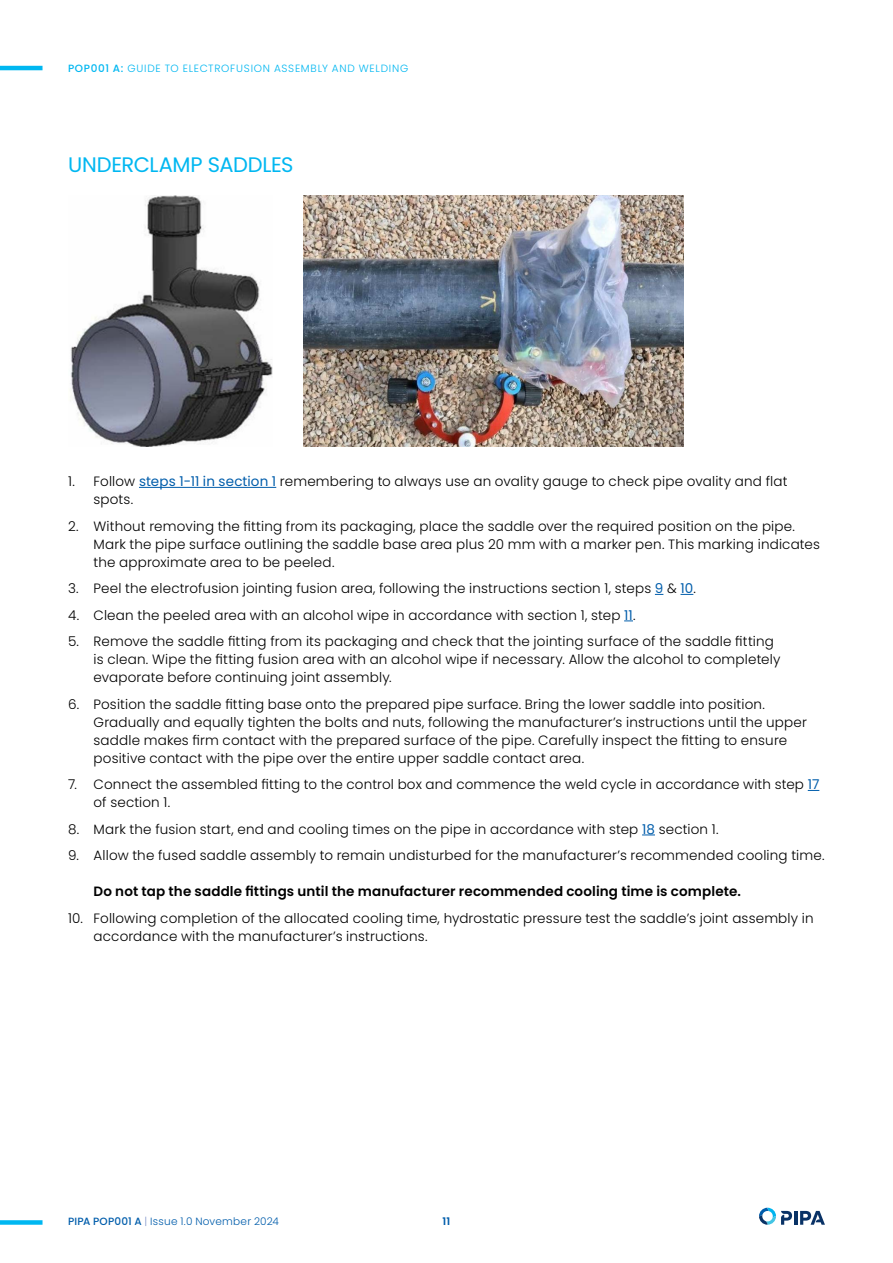
<style>
.page{position:relative;width:893px;height:1263px;background:#fff}
.page>*{position:absolute;margin:0;border:0;box-sizing:border-box;transform-origin:0 0}
.t1{font:21px "Poppins";letter-spacing:-.015em;color:#00b7f1}
.t2{font:300 13.5px/18px "Poppins";letter-spacing:.01em;color:#000}
.t3{font:600 13.5px "Poppins";letter-spacing:.01em;color:#000}
.t4{font:300 10.5px "Poppins";letter-spacing:.07em;color:#00b7f1}
.t5{font:300 10.5px "Poppins";letter-spacing:.025em;color:#015dab}
.t6{font:600 10.5px "Poppins";color:#015dab}
.s1{font-weight:500}
.s2{font-weight:400;color:#015dab}
.s3{color:#889ace}
</style>
<div class="page">
<hr style="left:139px;top:487px;width:137px;height:1px;background:#015dab">
<svg style="left:680px;top:594px;width:13px;height:1px"></svg>
<svg style="left:642px;top:835px;width:13px;height:1px"></svg>
<img style="left:70px;top:196px;width:202px;height:250px">
<img style="left:304px;top:196px;width:380px;height:250px">
<div style="left:0;top:1220px;width:43px;height:5px;background:#00b7f1"></div>
<hr style="left:794px;top:1211px;width:3px;height:14px;background:#093266">
<svg style="left:800px;top:1211px;width:25px;height:14px"></svg>
<svg style="left:759px;top:1208px;width:33px;height:17px"></svg>
<hr style="left:0;top:66px;width:43px;height:4px;background:#00b7f1">
<p class="t4" style="left:68px;top:62px;width:342px"><span class="s1">POP001 A:</span> GUIDE TO ELECTROFUSION ASSEMBLY AND WELDING</p>
<h1 class="t1" style="left:68px;top:152px;width:227px">UNDERCLAMP SADDLES</h1>
<p class="t2" style="left:94px;top:473px;width:695px;text-indent:-26px">1. Follow <span class="s2">steps 1-11 in section 1</span> remembering to always use an ovality gauge to check pipe ovality and flat spots.</p>
<p class="t2" style="left:94px;top:517px;width:728px;text-indent:-26px">2. Without removing the fitting from its packaging, place the saddle over the required position on the pipe.<br>Mark the pipe surface outlining the saddle base area plus 20 mm with a marker pen. This marking indicates the approximate area to be peeled.</p>
<p class="t2" style="left:68px;top:580px;width:629px">3. Peel the electrofusion jointing fusion area, following the instructions section 1, steps <span class="s2">9</span> &amp; <span class="s2">10</span>.</p>
<p class="t2" style="left:68px;top:606px;width:569px">4. Clean the peeled area with an alcohol wipe in accordance with section 1, step <span class="s2">11</span>.</p>
<p class="t2" style="left:94px;top:633px;width:688px;text-indent:-26px">5. Remove the saddle fitting from its packaging and check that the jointing surface of the saddle fitting is clean. Wipe the fitting fusion area with an alcohol wipe if necessary. Allow the alcohol to completely evaporate before continuing joint assembly.</p>
<p class="t2" style="left:94px;top:695px;width:715px;text-indent:-26px">6. Position the saddle fitting base onto the prepared pipe surface. Bring the lower saddle into position.<br>Gradually and equally tighten the bolts and nuts, following the manufacturer’s instructions until the upper saddle makes firm contact with the prepared surface of the pipe. Carefully inspect the fitting to ensure positive contact with the pipe over the entire upper saddle contact area.</p>
<p class="t2" style="left:94px;top:776px;width:727px;text-indent:-26px">7. Connect the assembled fitting to the control box and commence the weld cycle in accordance with step <span class="s2">17 </span>of section 1.</p>
<p class="t2" style="left:68px;top:820px;width:652px">8. Mark the fusion start, end and cooling times on the pipe in accordance with step <span class="s2">18</span> section 1.</p>
<p class="t2" style="left:68px;top:847px;width:758px">9. Allow the fused saddle assembly to remain undisturbed for the manufacturer’s recommended cooling time.</p>
<p class="t3" style="left:94px;top:884px;width:649px">Do not tap the saddle fittings until the manufacturer recommended cooling time is complete.</p>
<p class="t2" style="left:94px;top:909px;width:722px;text-indent:-26px">10. Following completion of the allocated cooling time, hydrostatic pressure test the saddle’s joint assembly in accordance with the manufacturer’s instructions.</p>
<p class="t5" style="left:68px;top:1215px;width:212px"><span class="s1">PIPA POP001 A</span> <span class="s3">|</span> Issue 1.0 November 2024</p>
<p class="t6" style="left:443px;top:1215px;width:9px">11</p>
</div>
